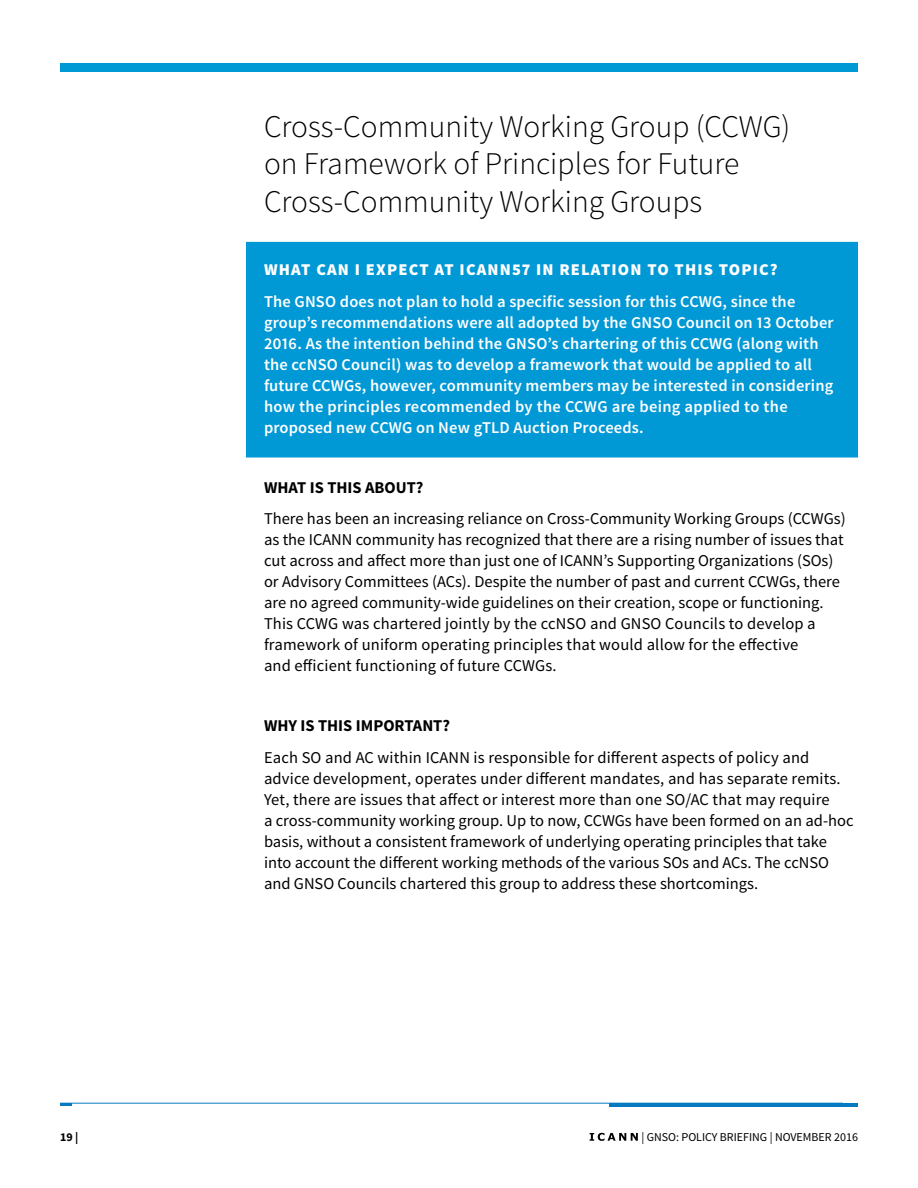
<style>
.page{position:relative;width:918px;height:1188px;background:#fff}
.page>*{position:absolute;margin:0;border:0;box-sizing:border-box;transform-origin:0 0}
.t1{font:300 31.5px/37.5px "Source Sans Pro";color:#000}
.t2{font:16.5px/21px "Source Sans Pro";color:#000}
.t3{font:600 16.5px/21px "Source Sans Pro";letter-spacing:.01em;color:#fff}
.t4{font:900 16.5px "Source Sans Pro";letter-spacing:.07em;color:#fff}
.t5{font:700 16.5px "Source Sans Pro";color:#000}
.t6{font:12px "Source Sans Pro";color:#000}
.t7{font:700 12px "Source Sans Pro";color:#000}
</style>
<div class="page">
<div style="left:246px;top:242px;width:612px;height:216px;background:#0098d5;border:1px solid #0098d5"></div>
<hr style="left:60px;top:1103px;width:783px;height:1px;background:#047bc1">
<svg style="left:590px;top:1133px;width:48px;height:8px"></svg>
<svg style="left:60px;top:1104px;width:11px;height:2px"></svg>
<hr style="left:610px;top:1103px;width:248px;height:3px;background:#047bc1">
<div style="left:60px;top:63px;width:798px;height:9px;background:#0098d5"></div>
<h1 class="t1" style="left:264px;top:108px;width:528px">Cross-Community Working Group (CCWG) on Framework of Principles for Future<br>Cross-Community Working Groups</h1>
<p class="t4" style="left:264px;top:259px;width:515px">WHAT CAN I EXPECT AT ICANN57 IN RELATION TO THIS TOPIC?</p>
<p class="t3" style="left:264px;top:291px;width:571px">The GNSO does not plan to hold a specific session for this CCWG, since the group’s recommendations were all adopted by the GNSO Council on 13 October 2016. As the intention behind the GNSO’s chartering of this CCWG (along with the ccNSO Council) was to develop a framework that would be applied to all future CCWGs, however, community members may be interested in considering how the principles recommended by the CCWG are being applied to the proposed new CCWG on New gTLD Auction Proceeds.</p>
<p class="t5" style="left:264px;top:477px;width:161px">WHAT IS THIS ABOUT?</p>
<p class="t2" style="left:264px;top:509px;width:583px">There has been an increasing reliance on Cross-Community Working Groups (CCWGs) as the ICANN community has recognized that there are a rising number of issues that cut across and affect more than just one of ICANN’s Supporting Organizations (SOs) or Advisory Committees (ACs). Despite the number of past and current CCWGs, there are no agreed community-wide guidelines on their creation, scope or functioning.<br>This CCWG was chartered jointly by the ccNSO and GNSO Councils to develop a framework of uniform operating principles that would allow for the effective<br>and efficient functioning of future CCWGs.</p>
<p class="t5" style="left:264px;top:715px;width:188px">WHY IS THIS IMPORTANT?</p>
<p class="t2" style="left:264px;top:747px;width:591px">Each SO and AC within ICANN is responsible for different aspects of policy and advice development, operates under different mandates, and has separate remits.<br>Yet, there are issues that affect or interest more than one SO/AC that may require<br>a cross-community working group. Up to now, CCWGs have been formed on an ad-hoc basis, without a consistent framework of underlying operating principles that take into account the different working methods of the various SOs and ACs. The ccNSO and GNSO Councils chartered this group to address these shortcomings.</p>
<p class="t7" style="left:60px;top:1129px;width:20px">19 |</p>
<p class="t6" style="left:642px;top:1129px;width:218px">| GNSO: POLICY BRIEFING | NOVEMBER 2016</p>
</div>
